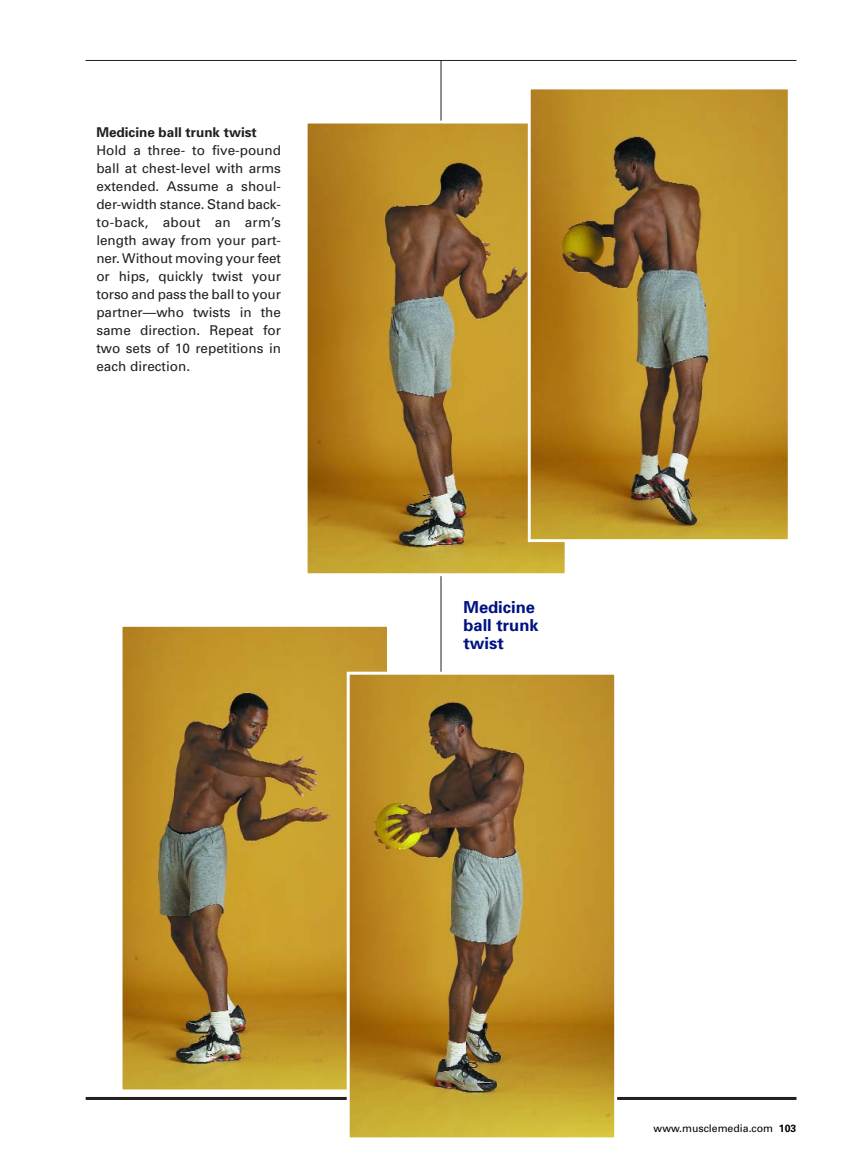
<style>
.page{position:relative;width:864px;height:1175px;background:#fff}
.page>*{position:absolute;margin:0;border:0;box-sizing:border-box;transform-origin:0 0}
.t1{font:700 16.5px/18px "Univers";color:#001281}
.t2{font:13.5px/18px "Univers";color:#231f1f;text-align:justify}
.t3{font:700 13.5px "Univers";color:#231f1f}
.t4{font:10.5px "Univers";color:#000}
.s1{font-weight:700}
</style>
<div class="page">
<hr style="left:86px;top:60px;width:710px;height:1px;background:#231f1f">
<hr style="left:441px;top:60px;width:1px;height:1038px;background:#231f1f">
<svg style="left:86px;top:1097px;width:710px;height:3px"></svg>
<img style="left:309px;top:125px;width:255px;height:447px">
<div style="left:305px;top:121px;width:263px;height:455px;border:3px solid #fff"></div>
<img style="left:532px;top:90px;width:255px;height:448px">
<div style="left:528px;top:86px;width:263px;height:456px;border:3px solid #fff"></div>
<img style="left:124px;top:628px;width:262px;height:460px">
<div style="left:120px;top:624px;width:270px;height:468px;border:3px solid #fff"></div>
<img style="left:351px;top:675px;width:262px;height:461px">
<div style="left:347px;top:671px;width:270px;height:469px;border:3px solid #fff"></div>
<p class="t3" style="left:96px;top:127px;width:162px">Medicine ball trunk twist</p>
<p class="t2" style="left:96px;top:142px;width:186px">Hold a three- to five-pound ball at chest-level with arms extended. Assume a shoul&shy;der-width stance. Stand back&shy;to-back, about an arm’s length away from your part&shy;ner. Without moving your feet or hips, quickly twist your torso and pass the ball to your partner—who twists in the same direction. Repeat for two sets of 10 repetitions in each direction.</p>
<p class="t1" style="left:463px;top:599px;width:77px">Medicine ball trunk twist</p>
<p class="t4" style="left:654px;top:1123px;width:144px">www.musclemedia.com <span class="s1">103</span></p>
</div>
